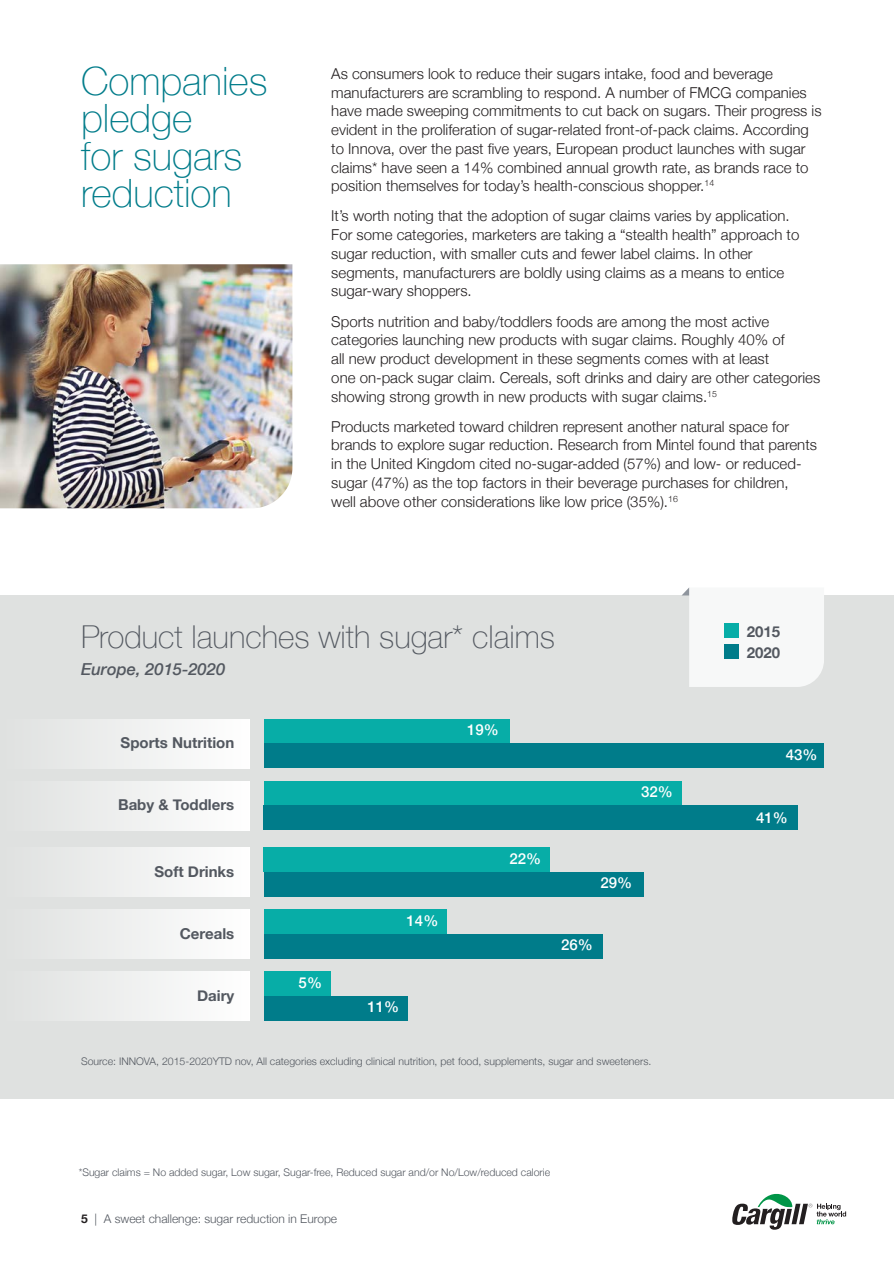
<style>
.page{position:relative;width:894px;height:1263px;background:#fff}
.page>*{position:absolute;margin:0;border:0;box-sizing:border-box;transform-origin:0 0}
.head{font:100 39px/37.5px "Helvetica Neue";color:#007c8a}
.body{font:100 31.5px "Helvetica Neue";color:#535860}
.body-2{font:italic 500 16.5px "Helvetica Neue";color:#535860}
.body-3{font:300 15px/18.8px "Helvetica Neue";color:#231f20}
.head-2{font:700 15px "Helvetica Neue";color:#535860}
.head-3{font:500 15px "Helvetica Neue";color:#fff}
.t1{font:300 12px "Helvetica Neue";color:#535860}
.body-4{font:300 10.5px "Helvetica Neue";color:#535860}
.s1{font-weight:700;color:#231f20}
</style>
<div class="page">
<svg style="left:732px;top:1193px;width:113px;height:36px"></svg>
<div style="left:0;top:595px;width:893px;height:504px;background:#dfe1e0"></div>
<img style="left:0;top:264px;width:292px;height:244px">
<div style="left:0;top:719px;width:249px;height:49px;background:linear-gradient(to right,#dfe1e0,#fefefe)"></div>
<div style="left:0;top:781px;width:249px;height:49px;background:linear-gradient(to right,#dfe1e0,#fefefe)"></div>
<div style="left:0;top:847px;width:249px;height:49px;background:linear-gradient(to right,#dfe1e0,#fefefe)"></div>
<div style="left:0;top:909px;width:249px;height:49px;background:linear-gradient(to right,#dfe1e0,#fefefe)"></div>
<div style="left:0;top:971px;width:249px;height:49px;background:linear-gradient(to right,#dfe1e0,#fefefe)"></div>
<div style="left:263px;top:781px;width:418px;height:24px;background:#07ada7"></div>
<div style="left:264px;top:719px;width:245px;height:24px;background:#07ada7"></div>
<div style="left:264px;top:743px;width:559px;height:25px;background:#007c8a"></div>
<div style="left:263px;top:805px;width:534px;height:25px;background:#007c8a"></div>
<div style="left:263px;top:847px;width:287px;height:25px;background:#07ada7"></div>
<div style="left:263px;top:872px;width:380px;height:24px;background:#007c8a"></div>
<div style="left:264px;top:909px;width:183px;height:25px;background:#07ada7"></div>
<div style="left:264px;top:934px;width:338px;height:24px;background:#007c8a"></div>
<div style="left:264px;top:971px;width:67px;height:25px;background:#07ada7"></div>
<div style="left:264px;top:996px;width:144px;height:24px;background:#007c8a"></div>
<svg style="left:682px;top:587px;width:141px;height:100px;background:#edf3f3"></svg>
<p class="head" style="left:81px;top:60px;width:188px">Companies pledge<br>for sugars reduction</p>
<p class="body-3" style="left:331px;top:63px;width:491px">As consumers look to reduce their sugars intake, food and beverage manufacturers are scrambling to respond. A number of FMCG companies have made sweeping commitments to cut back on sugars. Their progress is evident in the proliferation of sugar-related front-of-pack claims. According to Innova, over the past five years, European product launches with sugar claims* have seen a 14% combined annual growth rate, as brands race to position themselves for today’s health-conscious shopper.<sup>14</sup></p>
<p class="body-3" style="left:331px;top:206px;width:469px">It’s worth noting that the adoption of sugar claims varies by application.<br>For some categories, marketers are taking a “stealth health” approach to sugar reduction, with smaller cuts and fewer label claims. In other segments, manufacturers are boldly using claims as a means to entice sugar-wary shoppers.</p>
<p class="body-3" style="left:331px;top:311px;width:490px">Sports nutrition and baby/toddlers foods are among the most active categories launching new products with sugar claims. Roughly 40% of<br>all new product development in these segments comes with at least<br>one on-pack sugar claim. Cereals, soft drinks and dairy are other categories showing strong growth in new products with sugar claims.<sup>15</sup></p>
<p class="body-3" style="left:331px;top:416px;width:487px">Products marketed toward children represent another natural space for brands to explore sugar reduction. Research from Mintel found that parents in the United Kingdom cited no-sugar-added (57%) and low- or reduced&shy;sugar (47%) as the top factors in their beverage purchases for children,<br>well above other considerations like low price (35%).<sup>16</sup></p>
<p class="body" style="left:81px;top:613px;width:475px">Product launches with sugar* claims</p>
<p class="body-2" style="left:81px;top:655px;width:145px">Europe, 2015-2020</p>
<p class="head-2" style="left:121px;top:731px;width:115px">Sports Nutrition</p>
<p class="head-2" style="left:118px;top:793px;width:118px">Baby &amp; Toddlers</p>
<p class="head-2" style="left:154px;top:859px;width:81px">Soft Drinks</p>
<p class="head-2" style="left:180px;top:921px;width:56px">Cereals</p>
<p class="head-2" style="left:197px;top:983px;width:39px">Dairy</p>
<p class="head-3" style="left:298px;top:970px;width:25px">5%</p>
<p class="head-3" style="left:406px;top:908px;width:33px">14%</p>
<p class="head-3" style="left:367px;top:994px;width:33px">11%</p>
<p class="head-3" style="left:467px;top:717px;width:33px">19%</p>
<p class="head-3" style="left:640px;top:779px;width:33px">32%</p>
<p class="head-3" style="left:509px;top:846px;width:33px">22%</p>
<p class="head-3" style="left:600px;top:870px;width:33px">29%</p>
<p class="head-3" style="left:561px;top:932px;width:33px">26%</p>
<p class="body-4" style="left:81px;top:1053px;width:571px">Source: INNOVA, 2015-2020YTD nov, All categories excluding clinical nutrition, pet food, supplements, sugar and sweeteners.</p>
<p class="body-4" style="left:79px;top:1163px;width:473px">*Sugar claims = No added sugar, Low sugar, Sugar-free, Reduced sugar and/or No/Low/reduced calorie</p>
<p class="t1" style="left:81px;top:1209px;width:257px"><span class="s1">5</span> | A sweet challenge: sugar reduction in Europe</p>
<p class="head-2" style="left:746px;top:620px;width:35px">2015</p>
<p class="head-2" style="left:746px;top:641px;width:35px">2020</p>
<p class="head-3" style="left:785px;top:742px;width:33px">43%</p>
<p class="head-3" style="left:756px;top:805px;width:33px">41%</p>
</div>
